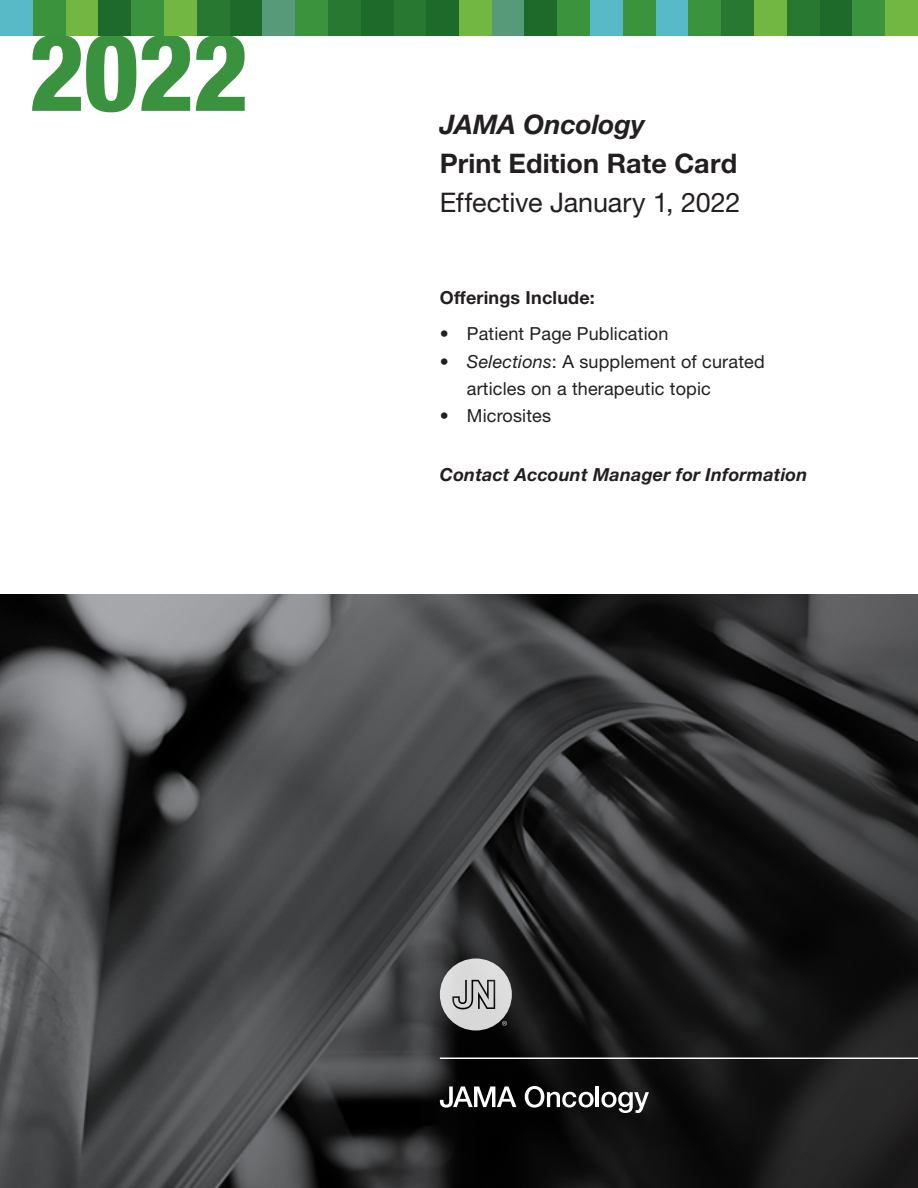
<style>
.page{position:relative;width:918px;height:1188px;background:#fff}
.page>*{position:absolute;margin:0;border:0;box-sizing:border-box;transform-origin:0 0}
.cover_page_title{font:800 condensed 108px "Helvetica Neue LT Pro";color:#3b923e}
.cover_page_title-2{font:27px "Helvetica Neue LT Pro";letter-spacing:-.01em;color:#231f20}
.cover_page_title-3{font:700 27px "Helvetica Neue LT Pro";letter-spacing:.005em;color:#231f20}
.cover_page_title-4{font:italic 700 27px "Helvetica Neue LT Pro";color:#231f20}
.t1{font:18px/27px "Helvetica Neue LT Pro";letter-spacing:.01em;color:#231f20}
.new_in_2020_bullets{font:italic 700 18px "Helvetica Neue LT Pro";letter-spacing:.01em;color:#231f20}
.new_in_2020_bullets-2{font:700 18px "Helvetica Neue LT Pro";letter-spacing:.01em;color:#231f20}
.s1{font-style:italic}
</style>
<div class="page">
<img style="left:0;top:594px;width:918px;height:594px">
<svg style="left:525px;top:1086px;width:69px;height:22px"></svg>
<hr style="left:596px;top:1086px;width:3px;height:21px;background:#fff">
<svg style="left:601px;top:1092px;width:48px;height:21px"></svg>
<svg style="left:440px;top:1086px;width:76px;height:22px"></svg>
<hr style="left:440px;top:1058px;width:478px;height:1px;background:#fff">
<div style="left:0;top:0;width:33px;height:36px;background:#58bac7"></div>
<div style="left:328px;top:0;width:33px;height:36px;background:#287831"></div>
<div style="left:164px;top:0;width:33px;height:36px;background:#73b743"></div>
<div style="left:492px;top:0;width:33px;height:36px;background:#569a7a"></div>
<div style="left:66px;top:0;width:32px;height:36px;background:#73b743"></div>
<div style="left:393px;top:0;width:33px;height:36px;background:#287831"></div>
<div style="left:230px;top:0;width:32px;height:36px;background:#1d6a2a"></div>
<div style="left:33px;top:0;width:33px;height:36px;background:#3b933e"></div>
<div style="left:361px;top:0;width:32px;height:36px;background:#1d6a2a"></div>
<div style="left:197px;top:0;width:33px;height:36px;background:#287831"></div>
<div style="left:98px;top:0;width:33px;height:36px;background:#1d6a2a"></div>
<div style="left:426px;top:0;width:33px;height:36px;background:#1d6a2a"></div>
<div style="left:262px;top:0;width:33px;height:36px;background:#569a7a"></div>
<div style="left:131px;top:0;width:33px;height:36px;background:#3b933e"></div>
<div style="left:459px;top:0;width:33px;height:36px;background:#73b743"></div>
<div style="left:295px;top:0;width:33px;height:36px;background:#3b933e"></div>
<div style="left:656px;top:0;width:32px;height:36px;background:#58bac7"></div>
<div style="left:820px;top:0;width:32px;height:36px;background:#1d6a2a"></div>
<div style="left:721px;top:0;width:33px;height:36px;background:#287831"></div>
<div style="left:885px;top:0;width:33px;height:36px;background:#73b743"></div>
<div style="left:557px;top:0;width:33px;height:36px;background:#3b933e"></div>
<div style="left:688px;top:0;width:33px;height:36px;background:#3b933e"></div>
<div style="left:852px;top:0;width:33px;height:36px;background:#3b933e"></div>
<div style="left:525px;top:0;width:32px;height:36px;background:#1d6a2a"></div>
<div style="left:754px;top:0;width:33px;height:36px;background:#73b743"></div>
<div style="left:590px;top:0;width:33px;height:36px;background:#58bac7"></div>
<div style="left:787px;top:0;width:33px;height:36px;background:#287831"></div>
<div style="left:623px;top:0;width:33px;height:36px;background:#3b933e"></div>
<svg style="left:440px;top:958px;width:72px;height:72px;background:#a5a5a6"></svg>
<p class="cover_page_title" style="left:28px;top:6px;width:221px">2022</p>
<p class="cover_page_title-4" style="left:440px;top:107px;width:207px">JAMA Oncology</p>
<p class="cover_page_title-3" style="left:440px;top:146px;width:299px">Print Edition Rate Card</p>
<p class="cover_page_title-2" style="left:440px;top:186px;width:302px">Effective January 1, 2022</p>
<p class="new_in_2020_bullets-2" style="left:440px;top:286px;width:157px">Offerings Include:</p>
<p class="t1" style="left:440px;top:319px;width:230px">• Patient Page Publication</p>
<p class="t1" style="left:467px;top:348px;width:299px;text-indent:-27px"><span class="s1">• Selections</span>: A supplement of curated articles on a therapeutic topic</p>
<p class="t1" style="left:440px;top:402px;width:113px">• Microsites</p>
<p class="new_in_2020_bullets" style="left:440px;top:463px;width:369px">Contact Account Manager for Information</p>
</div>
